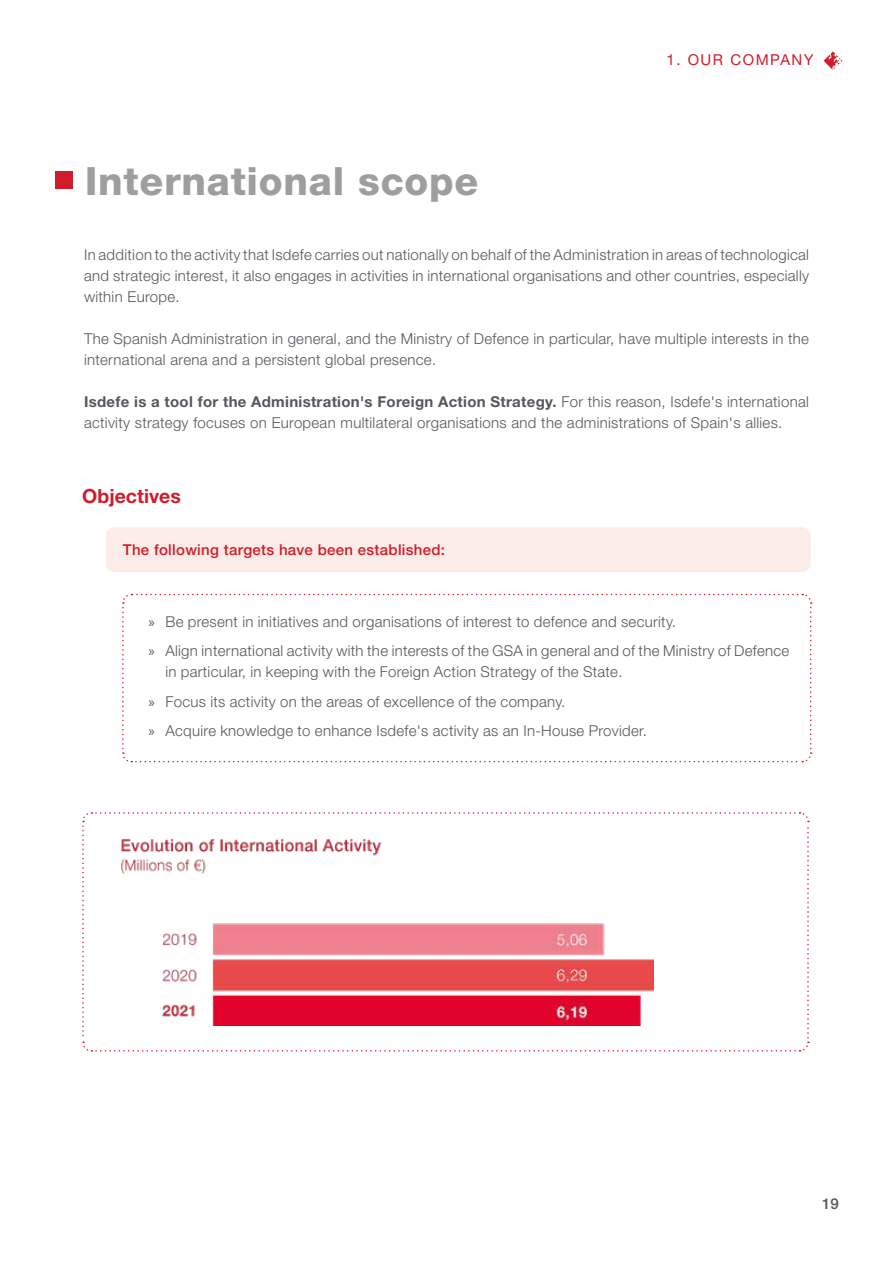
<style>
.page{position:relative;width:893px;height:1263px;background:#fff}
.page>*{position:absolute;margin:0;border:0;box-sizing:border-box;transform-origin:0 0}
.t1{font:800 39px "Helvetica Neue LT Std";letter-spacing:.02em;color:#9e9ea1}
.t2{font:700 19.5px "Helvetica Neue LT Std";color:#d11c2b}
.t3{font:300 15px/21px "Helvetica Neue LT Std";letter-spacing:.02em;color:#56575e}
.t4{font:500 15px "Helvetica Neue LT Std";letter-spacing:.02em;color:#d11c2b}
.t5{font:15px "Helvetica Neue LT Std";letter-spacing:.1em;color:#d11c2b}
.t6{font:500 15px "Helvetica Neue LT Std";color:#56575e}
.s1{font-weight:700}
.s2{font-family:"Myriad Pro";font-weight:400}
</style>
<div class="page">
<svg style="left:824px;top:51px;width:18px;height:19px"></svg>
<svg style="left:55px;top:171px;width:17px;height:18px"></svg>
<div style="left:106px;top:527px;width:705px;height:45px;background:#fbece7;border-radius:9px"></div>
<svg style="left:122px;top:593px;width:690px;height:170px"></svg>
<svg style="left:82px;top:812px;width:727px;height:240px"></svg>
<img style="left:120px;top:838px;width:533px;height:188px">
<h1 class="t1" style="left:85px;top:158px;width:395px">International scope</h1>
<p class="t5" style="left:667px;top:50px;width:149px">1. OUR COMPANY</p>
<p class="t3" style="left:84px;top:244px;width:726px;text-align:justify">In addition to the activity that Isdefe carries out nationally on behalf of the Administration in areas of technological and strategic interest, it also engages in activities in international organisations and other countries, especially within Europe.</p>
<p class="t3" style="left:84px;top:328px;width:726px">The Spanish Administration in general, and the Ministry of Defence in particular, have multiple interests in the international arena and a persistent global presence.</p>
<p class="t3" style="left:84px;top:391px;width:726px"><span class="s1">Isdefe is a tool for the Administration's Foreign Action Strategy.</span> For this reason, Isdefe's international activity strategy focuses on European multilateral organisations and the administrations of Spain's allies.</p>
<h2 class="t2" style="left:82px;top:484px;width:100px">Objectives</h2>
<p class="t4" style="left:123px;top:541px;width:324px">The following targets have been established:</p>
<p class="t3" style="left:148px;top:606px;width:642px;line-height:29.5px"><span class="s2">»</span> Be present in initiatives and organisations of interest to defence and security.<br><span class="s2">»</span> Align international activity with the interests of the GSA in general and of the Ministry of Defence</p>
<p class="t3" style="left:148px;top:657px;width:500px;line-height:29.5px;text-indent:17px">in particular, in keeping with the Foreign Action Strategy of the State.<br><span class="s2">»</span> Focus its activity on the areas of excellence of the company.<br><span class="s2">»</span> Acquire knowledge to enhance Isdefe's activity as an In-House Provider.</p>
<p class="t6" style="left:822px;top:1194px;width:18px">19</p>
</div>
